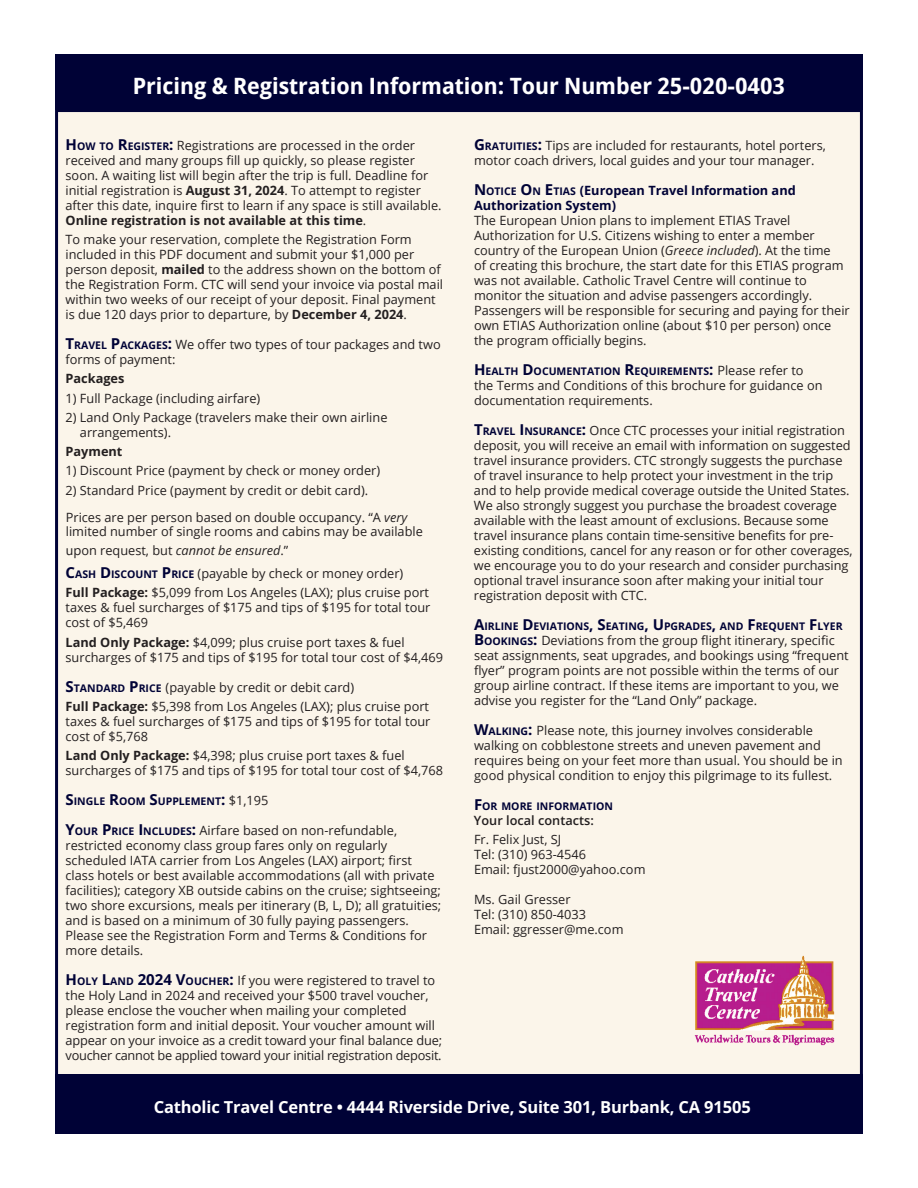
<style>
.page{position:relative;width:918px;height:1188px;background:#fff}
.page>*{position:absolute;margin:0;border:0;box-sizing:border-box;transform-origin:0 0}
.t1{font:700 semi-condensed 22.5px "Open Sans";color:#fff;scale:1.07 1}
.t2{font:700 16.5px "Open Sans";letter-spacing:-.01em;color:#fff}
.t3{font:12.75px/15px "Open Sans";color:#231f20}
.t4{font:700 12.75px/15px "Open Sans";color:#000236}
.t5{font:600 12.75px "Open Sans";color:#231f20}
.t6{font:700 12.75px "Open Sans";color:#231f20}
.t7{font:700 10.5px "Open Sans";color:#000236}
.s1{font-weight:700;font-size:15px;color:#000236}
.s2{font-weight:700;font-size:10.5px;color:#000236}
.s3{font-weight:700}
.s4{font-style:italic}
.s5{font-family:"Segoe UI";font-size:13.5px}
.s6{font-size:15px}
.s7{font-weight:400;font-size:12.75px;color:#231f20}
.s8{font-size:10.5px}
</style>
<div class="page">
<div style="left:55px;top:109px;width:808px;height:990px;background:#fbf5ea;border:3px solid #000236"></div>
<div style="left:55px;top:54px;width:808px;height:56px;background:#000236"></div>
<div style="left:55px;top:1075px;width:808px;height:59px;background:#000236"></div>
<img style="left:694px;top:955px;width:141px;height:91px">
<p class="t1" style="left:133px;top:70px;width:611px">Pricing &amp; Registration Information: Tour Number 25-020-0403</p>
<p class="t3" style="left:66px;top:138px;width:378px"><span class="s1">H</span><span class="s2">OW TO</span> <span class="s1">R</span><span class="s2">EGISTER</span><span class="s1">:</span> Registrations are processed in the order received and many groups fill up quickly, so please register soon. A waiting list will begin after the trip is full. Deadline for initial registration is <span class="s3">August 31, 2024</span>. To attempt to register after this date, inquire first to learn if any space is still available.<br><span class="s3">Online registration is not available at this time</span>.</p>
<p class="t3" style="left:66px;top:232px;width:379px">To make your reservation, complete the Registration Form included in this PDF document and submit your $1,000 per person deposit, <span class="s3">mailed</span> to the address shown on the bottom of the Registration Form. CTC will send your invoice via postal mail within two weeks of our receipt of your deposit. Final payment is due 120 days prior to departure, by <span class="s3">December 4, 2024</span>.</p>
<p class="t3" style="left:66px;top:337px;width:377px"><span class="s1">T</span><span class="s2">RAVEL</span> <span class="s1">P</span><span class="s2">ACKAGES</span><span class="s1">:</span> We offer two types of tour packages and two forms of payment:</p>
<p class="t6" style="left:66px;top:370px;width:60px">Packages</p>
<p class="t3" style="left:66px;top:390px;width:196px">1) Full Package (including airfare)</p>
<p class="t3" style="left:80px;top:410px;width:309px;text-indent:-14px">2) Land Only Package (travelers make their own airline arrangements).</p>
<p class="t6" style="left:66px;top:443px;width:58px">Payment</p>
<p class="t3" style="left:66px;top:463px;width:316px">1) Discount Price (payment by check or money order)</p>
<p class="t3" style="left:66px;top:482px;width:304px">2) Standard Price (payment by credit or debit card).</p>
<p class="t3" style="left:66px;top:510px;width:359px;line-height:14px">Prices are per person based on double occupancy. “A <span class="s4">very </span>limited number of single rooms and cabins may be available</p>
<p class="t3" style="left:66px;top:543px;width:224px"><span class="s5">up</span>on request, but <span class="s4">cannot be ensured</span>.”</p>
<p class="t3" style="left:66px;top:566px;width:339px"><span class="s1">C</span><span class="s2">ASH</span> <span class="s1">D</span><span class="s2">ISCOUNT</span> <span class="s1">P</span><span class="s2">RICE</span> (payable by check or money order)</p>
<p class="t3" style="left:66px;top:585px;width:366px;text-align:justify"><span class="s3">Full Package</span><span class="s3">:</span> $5,099 from Los Angeles (LAX); plus cruise port taxes &amp; fuel surcharges of $175 and tips of $195 for total tour cost of $5,469</p>
<p class="t3" style="left:66px;top:634px;width:379px"><span class="s3">Land Only Package</span><span class="s3">:</span> $4,099; plus cruise port taxes &amp; fuel surcharges of $175 and tips of $195 for total tour cost of $4,469</p>
<p class="t3" style="left:66px;top:679px;width:290px"><span class="s1">S</span><span class="s2">TANDARD</span> <span class="s1">P</span><span class="s2">RICE</span> (payable by credit or debit card)</p>
<p class="t3" style="left:66px;top:699px;width:366px;text-align:justify"><span class="s3">Full Package</span><span class="s3">:</span> $5,398 from Los Angeles (LAX); plus cruise port taxes &amp; fuel surcharges of $175 and tips of $195 for total tour cost of $5,768</p>
<p class="t3" style="left:66px;top:748px;width:379px"><span class="s3">Land Only Package</span><span class="s3">:</span> $4,398; plus cruise port taxes &amp; fuel surcharges of $175 and tips of $195 for total tour cost of $4,768</p>
<p class="t7" style="left:66px;top:794px;width:204px"><span class="s6">S</span>INGLE <span class="s6">R</span>OOM <span class="s6">S</span>UPPLEMENT<span class="s6">:</span> <span class="s7">$1,195</span></p>
<p class="t3" style="left:66px;top:823px;width:377px"><span class="s1">Y</span><span class="s2">OUR</span> <span class="s1">P</span><span class="s2">RICE</span> <span class="s1">I</span> <span class="s2">NCLUDES</span><span class="s1">:</span> Airfare based on non-refundable, restricted economy class group fares only on regularly scheduled IATA carrier from Los Angeles (LAX) airport; first class hotels or best available accommodations (all with private facilities); category XB outside cabins on the cruise; sightseeing; two shore excursions, meals per itinerary (B, L, D); all gratuities; and is based on a minimum of 30 fully paying passengers.<br>Please see the Registration Form and Terms &amp; Conditions for more details.</p>
<p class="t3" style="left:66px;top:973px;width:378px"><span class="s1">H</span><span class="s2">OLY</span> <span class="s1">L</span><span class="s2">AND</span> <span class="s1">2024 V</span><span class="s2">OUCH ER</span><span class="s1">:</span> If you were registered to travel to the Holy Land in 2024 and received your $500 travel voucher, please enclose the voucher when mailing your completed registration form and initial deposit. Your voucher amount will appear on your invoice as a credit toward your final balance due; voucher cannot be applied toward your initial registration deposit.</p>
<p class="t3" style="left:474px;top:138px;width:353px"><span class="s1">G</span> <span class="s2">RATUITIES</span><span class="s1">:</span> Tips are included for restaurants, hotel porters, motor coach drivers, local guides and your tour manager.</p>
<p class="t4" style="left:474px;top:183px;width:323px"><span class="s6">N</span> <span class="s8">OTICE</span> <span class="s6">O</span> <span class="s8">N</span> <span class="s6">E</span><span class="s8">TIAS</span> (European Travel Information and<br>Authorization System)</p>
<p class="t3" style="left:474px;top:213px;width:377px">The European Union plans to implement ETIAS Travel Authorization for U.S. Citizens wishing to enter a member country of the European Union (<span class="s4">Greece included</span>). At the time<br>of creating this brochure, the start date for this ETIAS program was not available. Catholic Travel Centre will continue to monitor the situation and advise passengers accordingly.<br>Passengers will be responsible for securing and paying for their own ETIAS Authorization online (about $10 per person) once the program officially begins.</p>
<p class="t7" style="left:474px;top:364px;width:331px"><span class="s6">H</span>EALTH <span class="s6">D</span>OCUMENTATION <span class="s6">R</span>EQUIREMENTS<span class="s6">:</span> <span class="s7">Please refer to</span></p>
<p class="t3" style="left:474px;top:378px;width:350px">the Terms and Conditions of this brochure for guidance on documentation requirements.</p>
<p class="t3" style="left:474px;top:423px;width:380px"><span class="s1">T</span><span class="s2">RAVEL</span> <span class="s1">I</span> <span class="s2">NSURANCE</span><span class="s1">:</span> Once CTC processes your initial registration deposit, you will receive an email with information on suggested travel insurance providers. CTC strongly suggests the purchase of travel insurance to help protect your investment in the trip and to help provide medical coverage outside the United States.<br>We also strongly suggest you purchase the broadest coverage available with the least amount of exclusions. Because some travel insurance plans contain time-sensitive benefits for pre&shy;existing conditions, cancel for any reason or for other coverages, we encourage you to do your research and consider purchasing optional travel insurance soon after making your initial tour registration deposit with CTC.</p>
<p class="t7" style="left:474px;top:619px;width:369px"><span class="s6">A</span>IRLINE <span class="s6">D</span>EVIATIONS<span class="s6">, S</span>EATING<span class="s6">, U</span> PGRADES<span class="s6">,</span> AND <span class="s6">F</span>REQUENT <span class="s6">F</span>LYER</p>
<p class="t3" style="left:474px;top:633px;width:376px"><span class="s1">B</span><span class="s2">OOKINGS</span><span class="s1">:</span> Deviations from the group flight itinerary, specific seat assignments, seat upgrades, and bookings using “frequent flyer” program points are not possible within the terms of our group airline contract. If these items are important to you, we advise you register for the “Land Only” package.</p>
<p class="t3" style="left:474px;top:723px;width:370px"><span class="s1">W</span><span class="s2">ALKING</span><span class="s1">:</span> Please note, this journey involves considerable walking on cobblestone streets and uneven pavement and requires being on your feet more than usual. You should be in good physical condition to enjoy this pilgrimage to its fullest.</p>
<p class="t7" style="left:474px;top:799px;width:141px"><span class="s6">F</span>OR MORE INFORMATION</p>
<p class="t5" style="left:474px;top:812px;width:121px">Your local contacts:</p>
<p class="t3" style="left:474px;top:832px;width:89px">Fr. Felix Just, SJ</p>
<p class="t3" style="left:474px;top:847px;width:114px">Tel: (310) 963-4546</p>
<p class="t3" style="left:474px;top:862px;width:173px">Email: fjust2000@yahoo.com</p>
<p class="t3" style="left:474px;top:892px;width:98px">Ms. Gail Gresser</p>
<p class="t3" style="left:474px;top:907px;width:114px">Tel: (310) 850-4033</p>
<p class="t3" style="left:474px;top:922px;width:151px">Email: ggresser@me.com</p>
<p class="t2" style="left:154px;top:1096px;width:599px">Catholic Travel Centre • 4444 Riverside Drive, Suite 301, Burbank, CA 91505</p>
</div>
